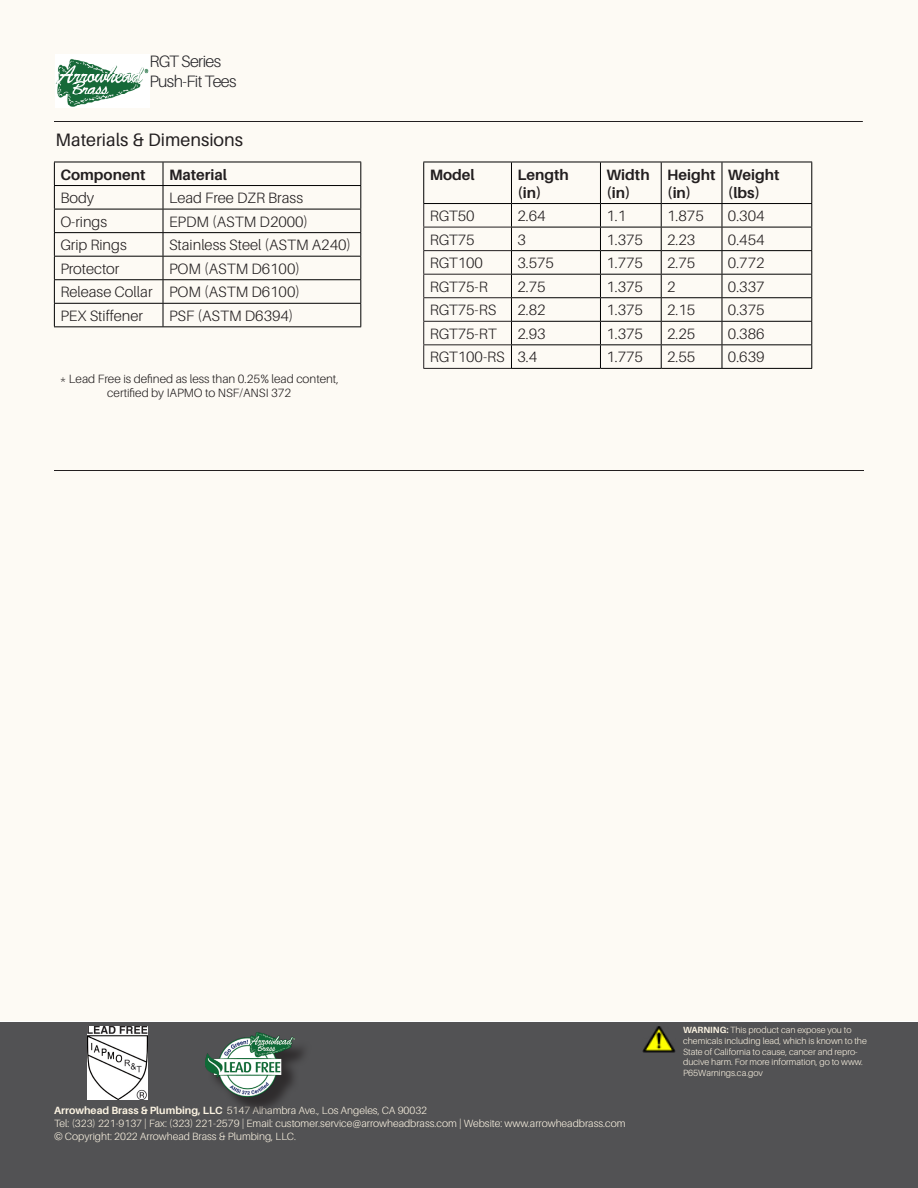
<style>
.page{position:relative;width:918px;height:1188px;background:#fff}
.page>*{position:absolute;margin:0;border:0;box-sizing:border-box;transform-origin:0 0}
.t1{font:18px "Aileron";color:#231f20}
.t2{font:300 16.5px "Aileron";letter-spacing:-.04em;color:#27262a}
.t3{font:300 15px "Aileron";color:#231f20}
.t4{font:700 15px/18px "Aileron";color:#231f20}
.t5{font:300 12px/14.4px "Aileron";color:#231f20;text-align:center}
.t6{font:300 10.5px "Aileron";color:#fbf3e2}
.t7{font:300 9px/10.8px "Aileron";color:#fbf3e2}
.s1{font-weight:700}
</style>
<div class="page">
<div style="left:0;top:1022px;width:918px;height:166px;background:#525254"></div>
<div style="left:1px;top:0;width:917px;height:1021px;background:#fdfaf4"></div>
<hr style="left:54px;top:121px;width:809px;height:1px;background:#231f20">
<img style="left:56px;top:54px;width:93px;height:54px">
<img style="left:642px;top:1026px;width:34px;height:26px">
<div style="left:208px;top:1035px;width:104px;height:80px;background:#231f20;opacity:.75"></div>
<img style="left:205px;top:1032px;width:90px;height:65px">
<hr style="left:54px;top:470px;width:810px;height:1px;background:#231f20">
<img style="left:88px;top:1027px;width:60px;height:72px">
<hr style="left:54px;top:162px;width:109px;height:1px;background:#000">
<hr style="left:163px;top:162px;width:198px;height:1px;background:#000">
<hr style="left:54px;top:185px;width:109px;height:1px;background:#000">
<hr style="left:163px;top:185px;width:198px;height:1px;background:#000">
<hr style="left:54px;top:209px;width:109px;height:1px;background:#000">
<hr style="left:163px;top:209px;width:198px;height:1px;background:#000">
<hr style="left:54px;top:232px;width:109px;height:1px;background:#000">
<hr style="left:163px;top:232px;width:198px;height:1px;background:#000">
<hr style="left:54px;top:256px;width:109px;height:1px;background:#000">
<hr style="left:163px;top:256px;width:198px;height:1px;background:#000">
<hr style="left:54px;top:279px;width:109px;height:1px;background:#000">
<hr style="left:163px;top:279px;width:198px;height:1px;background:#000">
<hr style="left:54px;top:303px;width:109px;height:1px;background:#000">
<svg style="left:54px;top:162px;width:1px;height:164px"></svg>
<hr style="left:163px;top:303px;width:198px;height:1px;background:#000">
<svg style="left:163px;top:162px;width:1px;height:164px"></svg>
<svg style="left:360px;top:162px;width:1px;height:164px"></svg>
<hr style="left:54px;top:326px;width:109px;height:1px;background:#000">
<hr style="left:163px;top:326px;width:198px;height:1px;background:#000">
<hr style="left:423px;top:162px;width:88px;height:1px;background:#000">
<hr style="left:423px;top:162px;width:1px;height:41px;background:#000">
<hr style="left:511px;top:162px;width:89px;height:1px;background:#000">
<hr style="left:511px;top:162px;width:1px;height:41px;background:#000">
<hr style="left:600px;top:162px;width:61px;height:1px;background:#000">
<hr style="left:600px;top:162px;width:1px;height:41px;background:#000">
<hr style="left:661px;top:162px;width:61px;height:1px;background:#000">
<hr style="left:661px;top:162px;width:1px;height:41px;background:#000">
<hr style="left:722px;top:162px;width:90px;height:1px;background:#000">
<hr style="left:722px;top:162px;width:1px;height:41px;background:#000">
<hr style="left:811px;top:162px;width:1px;height:41px;background:#000">
<hr style="left:423px;top:203px;width:88px;height:1px;background:#000">
<hr style="left:511px;top:203px;width:89px;height:1px;background:#000">
<hr style="left:600px;top:203px;width:61px;height:1px;background:#000">
<hr style="left:661px;top:203px;width:61px;height:1px;background:#000">
<hr style="left:722px;top:203px;width:90px;height:1px;background:#000">
<hr style="left:423px;top:227px;width:88px;height:1px;background:#231f20">
<hr style="left:423px;top:250px;width:88px;height:1px;background:#231f20">
<hr style="left:423px;top:274px;width:88px;height:1px;background:#231f20">
<hr style="left:423px;top:297px;width:88px;height:1px;background:#231f20">
<hr style="left:423px;top:321px;width:88px;height:1px;background:#231f20">
<hr style="left:423px;top:344px;width:88px;height:1px;background:#231f20">
<svg style="left:423px;top:204px;width:1px;height:164px"></svg>
<hr style="left:423px;top:368px;width:88px;height:1px;background:#231f20">
<hr style="left:511px;top:227px;width:89px;height:1px;background:#000">
<hr style="left:600px;top:227px;width:61px;height:1px;background:#000">
<hr style="left:661px;top:227px;width:61px;height:1px;background:#000">
<hr style="left:722px;top:227px;width:90px;height:1px;background:#000">
<hr style="left:511px;top:250px;width:89px;height:1px;background:#000">
<hr style="left:600px;top:250px;width:61px;height:1px;background:#000">
<hr style="left:661px;top:250px;width:61px;height:1px;background:#000">
<hr style="left:722px;top:250px;width:90px;height:1px;background:#000">
<hr style="left:511px;top:274px;width:89px;height:1px;background:#000">
<hr style="left:600px;top:274px;width:61px;height:1px;background:#000">
<hr style="left:661px;top:274px;width:61px;height:1px;background:#000">
<hr style="left:722px;top:274px;width:90px;height:1px;background:#000">
<hr style="left:511px;top:297px;width:89px;height:1px;background:#000">
<hr style="left:600px;top:297px;width:61px;height:1px;background:#000">
<hr style="left:661px;top:297px;width:61px;height:1px;background:#000">
<hr style="left:722px;top:297px;width:90px;height:1px;background:#000">
<hr style="left:511px;top:321px;width:89px;height:1px;background:#000">
<hr style="left:600px;top:321px;width:61px;height:1px;background:#000">
<hr style="left:661px;top:321px;width:61px;height:1px;background:#000">
<hr style="left:722px;top:321px;width:90px;height:1px;background:#000">
<hr style="left:511px;top:344px;width:89px;height:1px;background:#000">
<svg style="left:511px;top:204px;width:1px;height:164px"></svg>
<hr style="left:600px;top:344px;width:61px;height:1px;background:#000">
<svg style="left:600px;top:204px;width:1px;height:164px"></svg>
<hr style="left:661px;top:344px;width:61px;height:1px;background:#000">
<svg style="left:661px;top:204px;width:1px;height:164px"></svg>
<hr style="left:722px;top:344px;width:90px;height:1px;background:#000">
<svg style="left:722px;top:204px;width:1px;height:164px"></svg>
<svg style="left:811px;top:204px;width:1px;height:164px"></svg>
<hr style="left:511px;top:368px;width:89px;height:1px;background:#000">
<hr style="left:600px;top:368px;width:61px;height:1px;background:#000">
<hr style="left:661px;top:368px;width:61px;height:1px;background:#000">
<hr style="left:722px;top:368px;width:90px;height:1px;background:#000">
<p class="t2" style="left:149px;top:52px;width:73px">RGT Series</p>
<p class="t2" style="left:149px;top:72px;width:89px">Push-Fit Tees</p>
<p class="t1" style="left:56px;top:130px;width:189px">Materials &amp; Dimensions</p>
<p class="t4" style="left:60px;top:165px;width:87px">Component</p>
<p class="t4" style="left:169px;top:165px;width:60px">Material</p>
<p class="t3" style="left:60px;top:190px;width:35px">Body</p>
<p class="t3" style="left:169px;top:190px;width:136px">Lead Free DZR Brass</p>
<p class="t3" style="left:60px;top:213px;width:48px">O-rings</p>
<p class="t3" style="left:169px;top:213px;width:141px">EPDM (ASTM D2000)</p>
<p class="t3" style="left:60px;top:237px;width:68px">Grip Rings</p>
<p class="t3" style="left:169px;top:237px;width:184px">Stainless Steel (ASTM A240)</p>
<p class="t3" style="left:60px;top:260px;width:60px">Protector</p>
<p class="t3" style="left:169px;top:260px;width:133px">POM (ASTM D6100)</p>
<p class="t3" style="left:60px;top:284px;width:94px">Release Collar</p>
<p class="t3" style="left:169px;top:284px;width:133px">POM (ASTM D6100)</p>
<p class="t3" style="left:60px;top:307px;width:84px">PEX Stiffener</p>
<p class="t3" style="left:169px;top:307px;width:126px">PSF (ASTM D6394)</p>
<p class="t5" style="left:60px;top:372px;width:280px">* Lead Free is defined as less than 0.25% lead content, certified by IAPMO to NSF/ANSI 372</p>
<p class="t4" style="left:430px;top:165px;width:47px">Model</p>
<p class="t4" style="left:517px;top:165px;width:53px">Length (in)</p>
<p class="t4" style="left:606px;top:165px;width:45px">Width (in)</p>
<p class="t4" style="left:667px;top:165px;width:50px">Height (in)</p>
<p class="t4" style="left:728px;top:165px;width:53px">Weight (lbs)</p>
<p class="t3" style="left:430px;top:208px;width:46px">RGT50</p>
<p class="t3" style="left:517px;top:208px;width:30px">2.64</p>
<p class="t3" style="left:606px;top:208px;width:21px">1.1</p>
<p class="t3" style="left:667px;top:208px;width:38px">1.875</p>
<p class="t3" style="left:728px;top:208px;width:38px">0.304</p>
<p class="t3" style="left:430px;top:231px;width:46px">RGT75</p>
<p class="t3" style="left:517px;top:231px;width:10px">3</p>
<p class="t3" style="left:606px;top:231px;width:38px">1.375</p>
<p class="t3" style="left:667px;top:231px;width:30px">2.23</p>
<p class="t3" style="left:728px;top:231px;width:38px">0.454</p>
<p class="t3" style="left:430px;top:255px;width:55px">RGT100</p>
<p class="t3" style="left:517px;top:255px;width:38px">3.575</p>
<p class="t3" style="left:606px;top:255px;width:38px">1.775</p>
<p class="t3" style="left:667px;top:255px;width:30px">2.75</p>
<p class="t3" style="left:728px;top:255px;width:38px">0.772</p>
<p class="t3" style="left:430px;top:278px;width:60px">RGT75-R</p>
<p class="t3" style="left:517px;top:278px;width:30px">2.75</p>
<p class="t3" style="left:606px;top:278px;width:38px">1.375</p>
<p class="t3" style="left:667px;top:278px;width:10px">2</p>
<p class="t3" style="left:728px;top:278px;width:38px">0.337</p>
<p class="t3" style="left:430px;top:302px;width:68px">RGT75-RS</p>
<p class="t3" style="left:517px;top:302px;width:30px">2.82</p>
<p class="t3" style="left:606px;top:302px;width:38px">1.375</p>
<p class="t3" style="left:667px;top:302px;width:30px">2.15</p>
<p class="t3" style="left:728px;top:302px;width:38px">0.375</p>
<p class="t3" style="left:430px;top:325px;width:69px">RGT75-RT</p>
<p class="t3" style="left:517px;top:325px;width:30px">2.93</p>
<p class="t3" style="left:606px;top:325px;width:38px">1.375</p>
<p class="t3" style="left:667px;top:325px;width:30px">2.25</p>
<p class="t3" style="left:728px;top:325px;width:38px">0.386</p>
<p class="t3" style="left:430px;top:349px;width:77px">RGT100-RS</p>
<p class="t3" style="left:517px;top:349px;width:21px">3.4</p>
<p class="t3" style="left:606px;top:349px;width:38px">1.775</p>
<p class="t3" style="left:667px;top:349px;width:30px">2.55</p>
<p class="t3" style="left:728px;top:349px;width:38px">0.639</p>
<p class="t7" style="left:683px;top:1025px;width:185px"><span class="s1">WARNING:</span> This product can expose you to chemicals including lead, which is known to the State of California to cause, cancer and repro&shy;ducive harm. For more information, go to www.<br>P65Warnings.ca.gov</p>
<p class="t6" style="left:54px;top:1105px;width:375px"><span class="s1">Arrowhead Brass &amp; Plumbing, LLC</span> 5147 Alhambra Ave., Los Angeles, CA 90032</p>
<p class="t6" style="left:54px;top:1118px;width:573px">Tel: (323) 221-9137 | Fax: (323) 221-2579 | Email: customer.service@arrowheadbrass.com | Website: www.arrowheadbrass.com</p>
<p class="t6" style="left:54px;top:1130px;width:244px">© Copyright: 2022 Arrowhead Brass &amp; Plumbing, LLC.</p>
</div>
